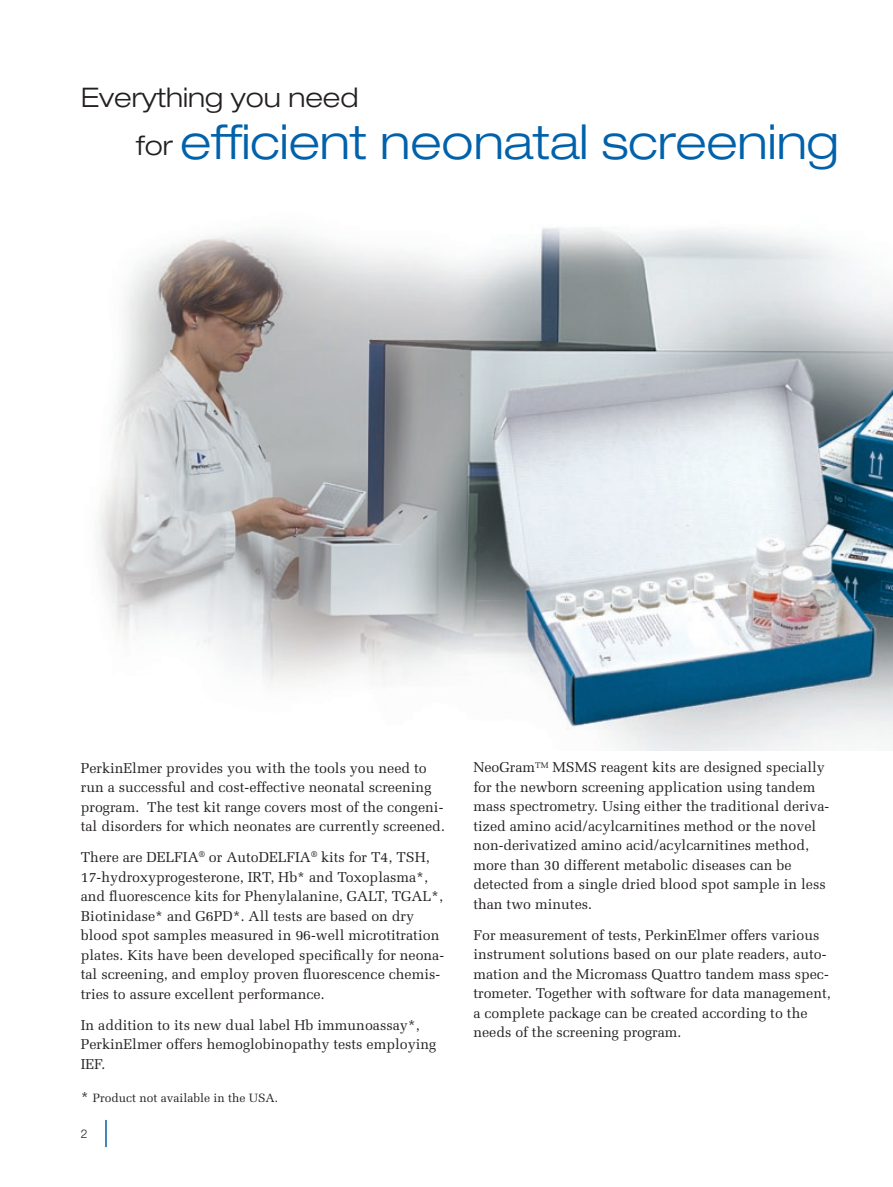
<style>
.page{position:relative;width:893px;height:1187px;background:#fff}
.page>*{position:absolute;margin:0;border:0;box-sizing:border-box;transform-origin:0 0}
.t1{font:300 expanded 48px "Helvetica Neue";color:#0161aa}
.t2{font:300 expanded 27px "Helvetica Neue";color:#231f20}
.t3{font:14.25px/19.5px "Melior";color:#231f20}
.t4{font:12px "Melior";color:#231f20}
.t5{font:300 12px "Helvetica Neue";color:#231f20}
.s1{font-size:27px;color:#231f20}
.s2{font-size:14.25px}
</style>
<div class="page">
<hr style="left:105px;top:1119px;width:2px;height:27px;background:#0161aa">
<img style="left:97px;top:227px;width:796px;height:523px">
<h2 class="t2" style="left:81px;top:81px;width:279px">Everything you need</h2>
<h1 class="t1" style="left:136px;top:113px;width:704px"><span class="s1">for</span> efficient neonatal screening</h1>
<p class="t3" style="left:81px;top:757px;width:366px">PerkinElmer provides you with the tools you need to run a successful and cost-effective neonatal screening program. The test kit range covers most of the congeni&shy;tal disorders for which neonates are currently screened.</p>
<p class="t3" style="left:81px;top:847px;width:365px">There are DELFIA<sup>®</sup> or AutoDELFIA<sup>®</sup> kits for T4, TSH, 17-hydroxyprogesterone, IRT, Hb* and Toxoplasma*, and fluorescence kits for Phenylalanine, GALT, TGAL*, Biotinidase* and G6PD*. All tests are based on dry blood spot samples measured in 96-well microtitration plates. Kits have been developed specifically for neona&shy;tal screening, and employ proven fluorescence chemis&shy;tries to assure excellent performance.</p>
<p class="t3" style="left:81px;top:1014px;width:357px">In addition to its new dual label Hb immunoassay*,<br>PerkinElmer offers hemoglobinopathy tests employing<br>IEF.</p>
<p class="t4" style="left:81px;top:1089px;width:199px"><span class="s2">*</span> Product not available in the USA.</p>
<p class="t5" style="left:81px;top:1126px;width:8px">2</p>
<p class="t3" style="left:473px;top:757px;width:357px">NeoGram<sup>TM</sup> MSMS reagent kits are designed specially for the newborn screening application using tandem mass spectrometry. Using either the traditional deriva&shy;tized amino acid/acylcarnitines method or the novel non-derivatized amino acid/acylcarnitines method, more than 30 different metabolic diseases can be detected from a single dried blood spot sample in less than two minutes.</p>
<p class="t3" style="left:473px;top:925px;width:359px">For measurement of tests, PerkinElmer offers various instrument solutions based on our plate readers, auto&shy;mation and the Micromass Quattro tandem mass spec&shy;trometer. Together with software for data management, a complete package can be created according to the needs of the screening program.</p>
</div>
